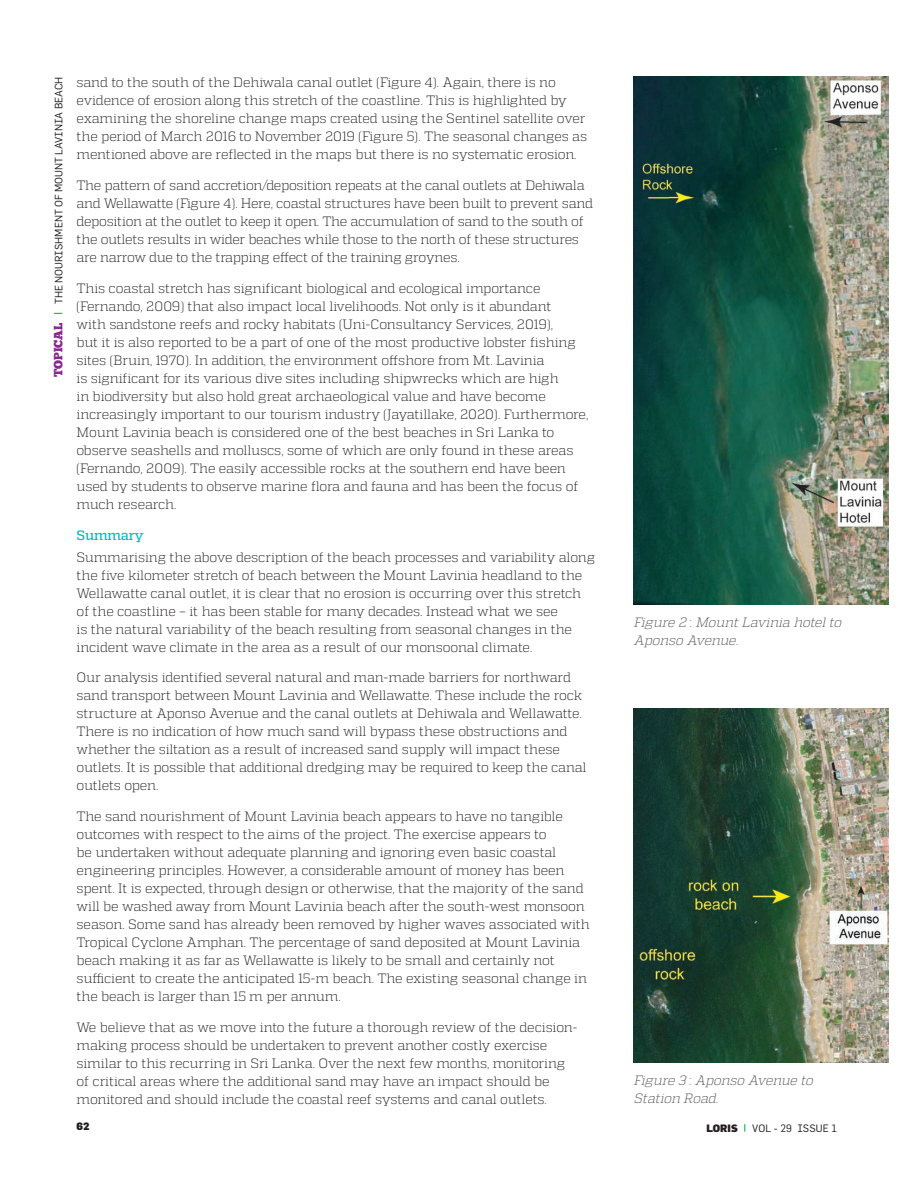
<style>
.page{position:relative;width:918px;height:1188px;background:#fff}
.page>*{position:absolute;margin:0;border:0;box-sizing:border-box;transform-origin:0 0}
.t1{font:300 13.5px/18px "Quadon";letter-spacing:-.01em;color:#231f20}
.t2{font:italic 300 13.5px/18px "Quadon";color:#57585a}
.t3{font:500 13.5px "Quadon";letter-spacing:-.015em;color:#03bace}
.t4{font:12px "Chunk Five Ex";color:#892890}
.t5{font:10.5px "Flama";color:#231f20}
.t6{font:900 10.5px "Flama";color:#231f20}
.s1{font-style:normal}
</style>
<div class="page">
<img style="left:634px;top:77px;width:254px;height:528px">
<img style="left:634px;top:709px;width:254px;height:354px">
<p class="t5" style="left:55px;top:304px;width:229px;rotate:-90deg">THE NOURISHMENT OF MOUNT LAVINIA BEACH</p>
<p class="t1" style="left:77px;top:75px;width:512px">sand to the south of the Dehiwala canal outlet (Figure 4). Again, there is no evidence of erosion along this stretch of the coastline. This is highlighted by examining the shoreline change maps created using the Sentinel satellite over the period of March 2016 to November 2019 (Figure 5). The seasonal changes as mentioned above are reflected in the maps but there is no systematic erosion.</p>
<p class="t1" style="left:77px;top:177px;width:518px">The pattern of sand accretion/deposition repeats at the canal outlets at Dehiwala and Wellawatte (Figure 4). Here, coastal structures have been built to prevent sand deposition at the outlet to keep it open. The accumulation of sand to the south of the outlets results in wider beaches while those to the north of these structures are narrow due to the trapping effect of the training groynes.</p>
<p class="t1" style="left:77px;top:280px;width:513px">This coastal stretch has significant biological and ecological importance (Fernando, 2009) that also impact local livelihoods. Not only is it abundant<br>with sandstone reefs and rocky habitats (Uni-Consultancy Services, 2019),<br>but it is also reported to be a part of one of the most productive lobster fishing sites (Bruin, 1970). In addition, the environment offshore from Mt. Lavinia<br>is significant for its various dive sites including shipwrecks which are high<br>in biodiversity but also hold great archaeological value and have become increasingly important to our tourism industry (Jayatillake, 2020). Furthermore, Mount Lavinia beach is considered one of the best beaches in Sri Lanka to observe seashells and molluscs, some of which are only found in these areas (Fernando, 2009). The easily accessible rocks at the southern end have been used by students to observe marine flora and fauna and has been the focus of much research.</p>
<p class="t3" style="left:77px;top:530px;width:69px">Summary</p>
<p class="t1" style="left:77px;top:549px;width:520px">Summarising the above description of the beach processes and variability along the five kilometer stretch of beach between the Mount Lavinia headland to the Wellawatte canal outlet, it is clear that no erosion is occurring over this stretch of the coastline – it has been stable for many decades. Instead what we see<br>is the natural variability of the beach resulting from seasonal changes in the incident wave climate in the area as a result of our monsoonal climate.</p>
<p class="t1" style="left:77px;top:670px;width:512px">Our analysis identified several natural and man-made barriers for northward sand transport between Mount Lavinia and Wellawatte. These include the rock structure at Aponso Avenue and the canal outlets at Dehiwala and Wellawatte.<br>There is no indication of how much sand will bypass these obstructions and whether the siltation as a result of increased sand supply will impact these outlets. It is possible that additional dredging may be required to keep the canal outlets open.</p>
<p class="t1" style="left:77px;top:809px;width:515px">The sand nourishment of Mount Lavinia beach appears to have no tangible outcomes with respect to the aims of the project. The exercise appears to<br>be undertaken without adequate planning and ignoring even basic coastal engineering principles. However, a considerable amount of money has been spent. It is expected, through design or otherwise, that the majority of the sand will be washed away from Mount Lavinia beach after the south-west monsoon season. Some sand has already been removed by higher waves associated with Tropical Cyclone Amphan. The percentage of sand deposited at Mount Lavinia beach making it as far as Wellawatte is likely to be small and certainly not sufficient to create the anticipated 15-m beach. The existing seasonal change in the beach is larger than 15 m per annum.</p>
<p class="t1" style="left:77px;top:1019px;width:502px">We believe that as we move into the future a thorough review of the decision&shy;making process should be undertaken to prevent another costly exercise similar to this recurring in Sri Lanka. Over the next few months, monitoring of critical areas where the additional sand may have an impact should be monitored and should include the coastal reef systems and canal outlets.</p>
<p class="t4" style="left:53px;top:377px;width:56px;rotate:-90deg">TOPICAL</p>
<p class="t2" style="left:634px;top:615px;width:212px">Figure 2 <span class="s1">:</span> Mount Lavinia hotelto<br>Aponso Avenue.</p>
<p class="t2" style="left:634px;top:1073px;width:183px">Figure 3 <span class="s1">:</span> Aponso Avenue to<br>Station Road.</p>
<p class="t6" style="left:77px;top:1120px;width:15px">62</p>
<p class="t6" style="left:706px;top:1121px;width:33px">LORIS</p>
<p class="t5" style="left:752px;top:1124px;width:86px">VOL - 29 ISSUE 1</p>
</div>
